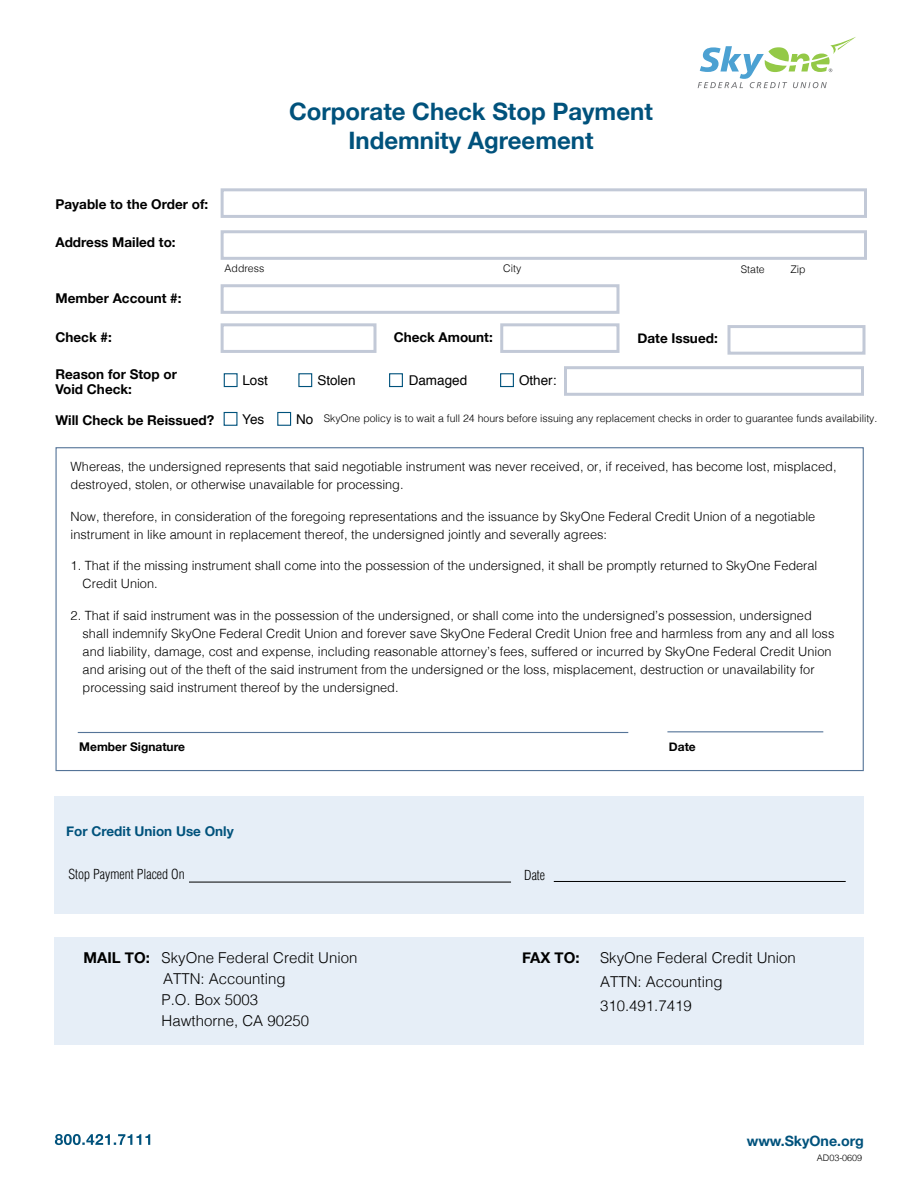
<style>
.page{position:relative;width:918px;height:1188px;background:#fff}
.page>*{position:absolute;margin:0;border:0;box-sizing:border-box;transform-origin:0 0}
.t1{font:700 24px/28.8px "Helvetica Neue";color:#00527c;text-align:center}
.t2{font:300 15px/21px "Helvetica";color:#000}
.t3{font:700 15px "Helvetica Neue";color:#000}
.t4{font:700 14.25px "Helvetica Neue";color:#00527c}
.t5{font:700 13.5px/15px "Helvetica Neue";color:#000}
.t6{font:13.5px "Helvetica";color:#000}
.t7{font:300 condensed 13.5px "Helvetica";color:#000}
.t8{font:700 13.5px "Helvetica Neue";color:#00527c}
.t9{font:300 12.75px/18px "Helvetica";color:#000}
.t10{font:700 12px "Helvetica Neue";color:#000}
.t11{font:300 10.5px "Helvetica";color:#000}
.t12{font:300 9px "Helvetica";letter-spacing:-.005em;color:#000}
.s1{font-weight:400;font-size:13.5px}
</style>
<div class="page">
<div style="left:54px;top:937px;width:810px;height:108px;background:#e6eef7"></div>
<svg style="left:55px;top:1134px;width:95px;height:11px"></svg>
<div style="left:54px;top:796px;width:810px;height:118px;background:#e6eef7"></div>
<hr style="left:189px;top:882px;width:322px;height:1px;background:#000">
<hr style="left:554px;top:881px;width:292px;height:1px;background:#000">
<hr style="left:667px;top:731px;width:156px;height:1px;background:#557498">
<hr style="left:78px;top:732px;width:550px;height:1px;background:#557498">
<div style="left:277px;top:412px;width:14px;height:14px;background:#fff;border:1px solid #00527c"></div>
<div style="left:224px;top:412px;width:13px;height:14px;background:#fff;border:1px solid #00527c"></div>
<svg style="left:220px;top:188px;width:647px;height:208px"></svg>
<svg style="left:698px;top:37px;width:158px;height:51px"></svg>
<h2 class="t1" style="left:289px;top:98px;width:365px">Corporate Check Stop Payment<br>Indemnity Agreement</h2>
<h5 class="t5" style="left:56px;top:197px;width:154px">Payable to the Order of:</h5>
<p class="t5" style="left:56px;top:235px;width:122px">Address Mailed to:</p>
<p class="t5" style="left:56px;top:291px;width:127px">Member Account #:</p>
<p class="t11" style="left:225px;top:260px;width:41px">Address</p>
<p class="t11" style="left:503px;top:260px;width:20px">City</p>
<p class="t11" style="left:741px;top:260px;width:25px">State</p>
<p class="t11" style="left:791px;top:260px;width:17px">Zip</p>
<p class="t5" style="left:56px;top:330px;width:58px">Check #:</p>
<p class="t5" style="left:394px;top:330px;width:101px">Check Amount:</p>
<p class="t5" style="left:638px;top:331px;width:82px">Date Issued:</p>
<p class="t5" style="left:56px;top:367px;width:123px">Reason for Stop or<br>Void Check:</p>
<p class="t5" style="left:56px;top:413px;width:160px">Will Check be Reissued?</p>
<p class="t6" style="left:317px;top:370px;width:40px">Stolen</p>
<p class="t6" style="left:409px;top:370px;width:60px">Damaged</p>
<p class="t6" style="left:519px;top:370px;width:39px">Other:</p>
<p class="t11" style="left:296px;top:410px;width:583px"><span class="s1">No</span> SkyOne policy is to wait a full 24 hours before issuing any replacement checks in order to guarantee funds availability.</p>
<p class="t9" style="left:71px;top:457px;width:767px">Whereas, the undersigned represents that said negotiable instrument was never received, or, if received, has become lost, misplaced, destroyed, stolen, or otherwise unavailable for processing.</p>
<p class="t9" style="left:71px;top:506px;width:746px">Now, therefore, in consideration of the foregoing representations and the issuance by SkyOne Federal Credit Union of a negotiable instrument in like amount in replacement thereof, the undersigned jointly and severally agrees:</p>
<p class="t9" style="left:83px;top:556px;width:736px;text-indent:-12px">1. That if the missing instrument shall come into the possession of the undersigned, it shall be promptly returned to SkyOne Federal<br>Credit Union.</p>
<p class="t9" style="left:83px;top:605px;width:753px;text-indent:-12px">2. That if said instrument was in the possession of the undersigned, or shall come into the undersigned’s possession, undersigned shall indemnify SkyOne Federal Credit Union and forever save SkyOne Federal Credit Union free and harmless from any and all loss and liability, damage, cost and expense, including reasonable attorney’s fees, suffered or incurred by SkyOne Federal Credit Union and arising out of the theft of the said instrument from the undersigned or the loss, misplacement, destruction or unavailability for processing said instrument thereof by the undersigned.</p>
<p class="t6" style="left:242px;top:370px;width:27px">Lost</p>
<p class="t6" style="left:242px;top:408px;width:24px">Yes</p>
<p class="t10" style="left:79px;top:737px;width:107px">Member Signature</p>
<p class="t10" style="left:669px;top:737px;width:28px">Date</p>
<p class="t8" style="left:66px;top:821px;width:169px">For Credit Union Use Only</p>
<p class="t7" style="left:68px;top:866px;width:118px">Stop Payment Placed On</p>
<p class="t7" style="left:524px;top:866px;width:23px">Date</p>
<p class="t3" style="left:84px;top:946px;width:68px">MAIL TO:</p>
<p class="t2" style="left:162px;top:946px;width:197px">SkyOne Federal Credit Union<br>ATTN: Accounting<br>P.O. Box 5003<br>Hawthorne, CA 90250</p>
<p class="t3" style="left:522px;top:946px;width:59px">FAX TO:</p>
<p class="t2" style="left:600px;top:944px;width:197px;line-height:24px">SkyOne Federal Credit Union<br>ATTN: Accounting<br>310.491.7419</p>
<h5 class="t4" style="left:747px;top:1130px;width:119px">www.SkyOne.org</h5>
<p class="t12" style="left:817px;top:1150px;width:47px">AD03-0609</p>
</div>
